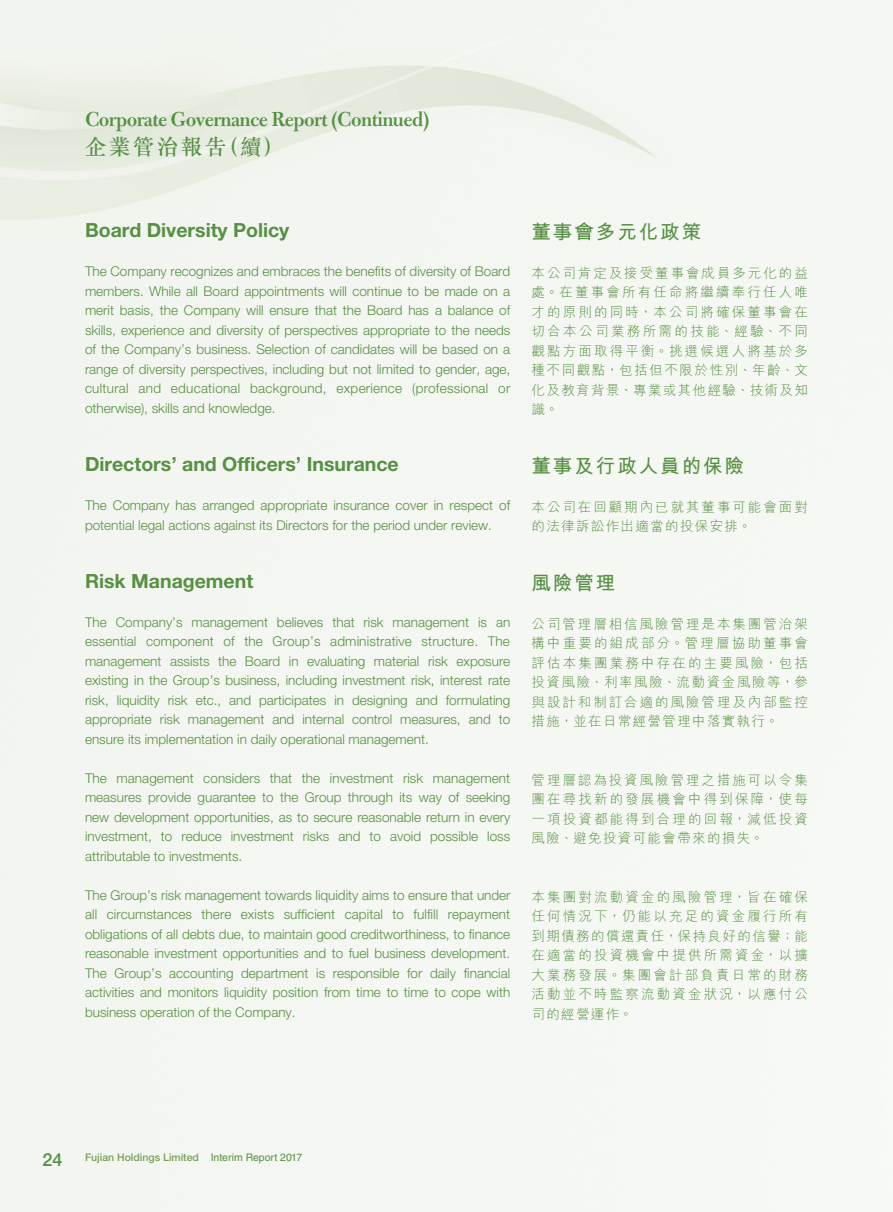
<style>
.page{position:relative;width:893px;height:1212px;background:#fff}
.page>*{position:absolute;margin:0;border:0;box-sizing:border-box;transform-origin:0 0}
.t1{font:600 21.75px "Bulmer MT Std";letter-spacing:-.025em;color:#578f44}
.t2{font:500 21.75px "M Sung HK";letter-spacing:.1em;color:#578f44}
.t3{font:700 19.5px "Helvetica Neue LT Std";color:#578f44}
.t4{font:700 19.5px "M Hei HK";letter-spacing:.1em;color:#578f44}
.t5{font:500 18px "Helvetica Neue LT Std";color:#578f44}
.t6{font:300 13.5px/19.5px "Helvetica Neue LT Std";color:#578f44;text-align:justify}
.t7{font:300 13.5px/19.5px "M Hei HK";letter-spacing:.145em;color:#578f44;text-align:justify}
.t8{font:500 10.5px "Helvetica Neue LT Std";color:#799f5e}
.s1{font-family:"Helvetica LT Std";font-weight:400;color:#578f44}
</style>
<div class="page">
<h1 class="t1" style="left:85px;top:108px;width:346px">Corporate Governance Report (Continued)</h1>
<h1 class="t2" style="left:85px;top:132px;width:200px">企業管治報告（續）</h1>
<h2 class="t3" style="left:85px;top:218px;width:206px">Board Diversity Policy</h2>
<p class="t6" style="left:85px;top:261px;width:427px">The Company recognizes and embraces the benefits of diversity of Board members. While all Board appointments will continue to be made on a merit basis, the Company will ensure that the Board has a balance of skills, experience and diversity of perspectives appropriate to the needs of the Company’s business. Selection of candidates will be based on a range of diversity perspectives, including but not limited to gender, age, cultural and educational background, experience (professional or otherwise), skills and knowledge.</p>
<h2 class="t3" style="left:85px;top:452px;width:315px">Directors’ and Officers’ Insurance</h2>
<p class="t6" style="left:85px;top:495px;width:427px">The Company has arranged appropriate insurance cover in respect of potential legal actions against its Directors for the period under review.</p>
<h2 class="t3" style="left:85px;top:569px;width:170px">Risk Management</h2>
<p class="t6" style="left:85px;top:612px;width:427px">The Company’s management believes that risk management is an essential component of the Group’s administrative structure. The management assists the Board in evaluating material risk exposure existing in the Group’s business, including investment risk, interest rate risk, liquidity risk etc., and participates in designing and formulating appropriate risk management and internal control measures, and to ensure its implementation in daily operational management.</p>
<p class="t6" style="left:85px;top:768px;width:427px">The management considers that the investment risk management measures provide guarantee to the Group through its way of seeking new development opportunities, as to secure reasonable return in every investment, to reduce investment risks and to avoid possible loss attributable to investments.</p>
<p class="t6" style="left:85px;top:885px;width:427px">The Group’s risk management towards liquidity aims to ensure that under all circumstances there exists sufficient capital to fulfill repayment obligations of all debts due, to maintain good creditworthiness, to finance reasonable investment opportunities and to fuel business development.<br>The Group’s accounting department is responsible for daily financial activities and monitors liquidity position from time to time to cope with business operation of the Company.</p>
<h2 class="t4" style="left:531px;top:217px;width:171px">董事會多元化政策</h2>
<p class="t7" style="left:531px;top:263px;width:278px">本公司肯定及接受董事會成員多元化的益處。在董事會所有任命將繼續奉行任人唯才的原則的同時，本公司將確保董事會在切合本公司業務所需的技能、經驗、不同觀點方面取得平衡。挑選候選人將基於多種不同觀點，包括但不限於性別、年齡、文化及教育背景、專業或其他經驗、技術及知識。</p>
<h2 class="t4" style="left:531px;top:451px;width:214px">董事及行政人員的保險</h2>
<p class="t7" style="left:531px;top:497px;width:278px">本公司在回顧期內已就其董事可能會面對的法律訴訟作出適當的投保安排。</p>
<h2 class="t4" style="left:531px;top:568px;width:85px">風險管理</h2>
<p class="t7" style="left:531px;top:614px;width:278px">公司管理層相信風險管理是本集團管治架構中重要的組成部分。管理層協助董事會評估本集團業務中存在的主要風險，包括投資風險、利率風險、流動資金風險等，參與設計和制訂合適的風險管理及內部監控措施，並在日常經營管理中落實執行。</p>
<p class="t7" style="left:531px;top:770px;width:278px">管理層認為投資風險管理之措施可以令集團在尋找新的發展機會中得到保障，使每一項投資都能得到合理的回報，減低投資風險、避免投資可能會帶來的損失。</p>
<p class="t7" style="left:531px;top:887px;width:278px">本集團對流動資金的風險管理，旨在確保任何情況下，仍能以充足的資金履行所有到期債務的償還責任，保持良好的信譽；能在適當的投資機會中提供所需資金，以擴大業務發展。集團會計部負責日常的財務活動並不時監察流動資金狀況，以應付公司的經營運作。</p>
<h3 class="t5" style="left:43px;top:1149px;width:22px">24</h3>
<p class="t8" style="left:85px;top:1151px;width:219px">Fujian Holdings Limited <span class="s1">Interim Report 2017</span></p>
</div>
